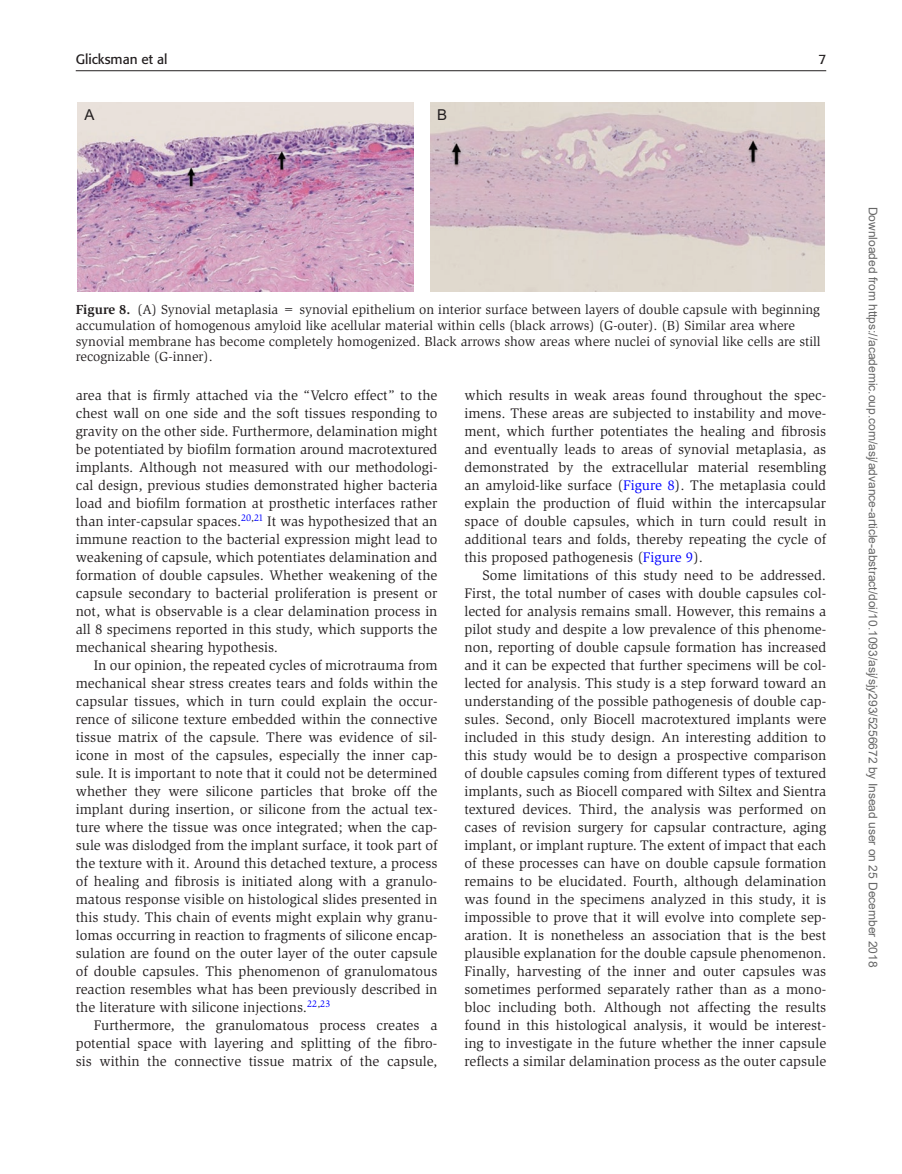
<style>
.page{position:relative;width:902px;height:1174px;background:#fff}
.page>*{position:absolute;margin:0;border:0;box-sizing:border-box;transform-origin:0 0}
.t1{font:15px "Arial";color:#231f20}
.t2{font:14.25px/18px "Slimbach Std";color:#231f20;text-align:justify}
.t3{font:13.5px/15.8px "Slimbach Std";color:#231f20}
.t4{font:13.5px "Formata";color:#231f20}
.t5{font:12px "Arial";color:#666}
.s1{font-weight:700}
.s2{color:#00f}
</style>
<div class="page">
<hr style="left:76px;top:70px;width:750px;height:1px;background:#231f20">
<img style="left:77px;top:102px;width:336px;height:189px">
<img style="left:430px;top:102px;width:394px;height:190px">
<p class="t4" style="left:76px;top:51px;width:93px">Glicksman et al</p>
<p class="t4" style="left:818px;top:51px;width:9px">7</p>
<p class="t1" style="left:84px;top:104px;width:12px">A</p>
<p class="t1" style="left:437px;top:104px;width:12px">B</p>
<p class="t3" style="left:76px;top:302px;width:746px"><span class="s1">Figure 8.</span> (A) Synovial metaplasia = synovial epithelium on interior surface between layers of double capsule with beginning accumulation of homogenous amyloid like acellular material within cells (black arrows) (G-outer). (B) Similar area where synovial membrane has become completely homogenized. Black arrows show areas where nuclei of synovial like cells are still recognizable (G-inner).</p>
<p class="t2" style="left:76px;top:386px;width:363px">area that is firmly attached via the “Velcro effect” to the chest wall on one side and the soft tissues responding to gravity on the other side. Furthermore, delamination might be potentiated by biofilm formation around macrotextured implants. Although not measured with our methodologi&shy;cal design, previous studies demonstrated higher bacteria load and biofilm formation at prosthetic interfaces rather than inter-capsular spaces.<sup>20</sup><sup>,</sup><sup>21</sup> It was hypothesized that an immune reaction to the bacterial expression might lead to weakening of capsule, which potentiates delamination and formation of double capsules. Whether weakening of the capsule secondary to bacterial proliferation is present or not, what is observable is a clear delamination process in all 8 specimens reported in this study, which supports the mechanical shearing hypothesis.</p>
<p class="t2" style="left:76px;top:656px;width:363px;text-indent:18px">In our opinion, the repeated cycles of microtrauma from mechanical shear stress creates tears and folds within the capsular tissues, which in turn could explain the occur&shy;rence of silicone texture embedded within the connective tissue matrix of the capsule. There was evidence of sil&shy;icone in most of the capsules, especially the inner cap&shy;sule. It is important to note that it could not be determined whether they were silicone particles that broke off the implant during insertion, or silicone from the actual tex&shy;ture where the tissue was once integrated; when the cap&shy;sule was dislodged from the implant surface, it took part of the texture with it. Around this detached texture, a process of healing and fibrosis is initiated along with a granulo&shy;matous response visible on histological slides presented in this study. This chain of events might explain why granu&shy;lomas occurring in reaction to fragments of silicone encap&shy;sulation are found on the outer layer of the outer capsule of double capsules. This phenomenon of granulomatous reaction resembles what has been previously described in the literature with silicone injections.<sup>22</sup><sup>,</sup><sup>23</sup></p>
<p class="t2" style="left:76px;top:1016px;width:363px;text-indent:18px">Furthermore, the granulomatous process creates a potential space with layering and splitting of the fibro&shy;sis within the connective tissue matrix of the capsule,</p>
<p class="t2" style="left:464px;top:386px;width:363px">which results in weak areas found throughout the spec&shy;imens. These areas are subjected to instability and move&shy;ment, which further potentiates the healing and fibrosis and eventually leads to areas of synovial metaplasia, as demonstrated by the extracellular material resembling an amyloid-like surface (<span class="s2">Figure 8</span>). The metaplasia could explain the production of fluid within the intercapsular space of double capsules, which in turn could result in additional tears and folds, thereby repeating the cycle of this proposed pathogenesis (<span class="s2">Figure 9</span>).</p>
<p class="t2" style="left:464px;top:566px;width:363px;text-indent:18px">Some limitations of this study need to be addressed.<br>First, the total number of cases with double capsules col&shy;lected for analysis remains small. However, this remains a pilot study and despite a low prevalence of this phenome&shy;non, reporting of double capsule formation has increased and it can be expected that further specimens will be col&shy;lected for analysis. This study is a step forward toward an understanding of the possible pathogenesis of double cap&shy;sules. Second, only Biocell macrotextured implants were included in this study design. An interesting addition to this study would be to design a prospective comparison of double capsules coming from different types of textured implants, such as Biocell compared with Siltex and Sientra textured devices. Third, the analysis was performed on cases of revision surgery for capsular contracture, aging implant, or implant rupture. The extent of impact that each of these processes can have on double capsule formation remains to be elucidated. Fourth, although delamination was found in the specimens analyzed in this study, it is impossible to prove that it will evolve into complete sep&shy;aration. It is nonetheless an association that is the best plausible explanation for the double capsule phenomenon.<br>Finally, harvesting of the inner and outer capsules was sometimes performed separately rather than as a mono&shy;bloc including both. Although not affecting the results found in this histological analysis, it would be interest&shy;ing to investigate in the future whether the inner capsule reflects a similar delamination process as the outer capsule</p>
<p class="t5" style="left:877px;top:206px;width:762px;rotate:90deg">Downloaded from https://academic.oup.com/asj/advance-article-abstract/doi/10.1093/asj/sjy293/5256672 by Insead user on 25 December 2018</p>
</div>
